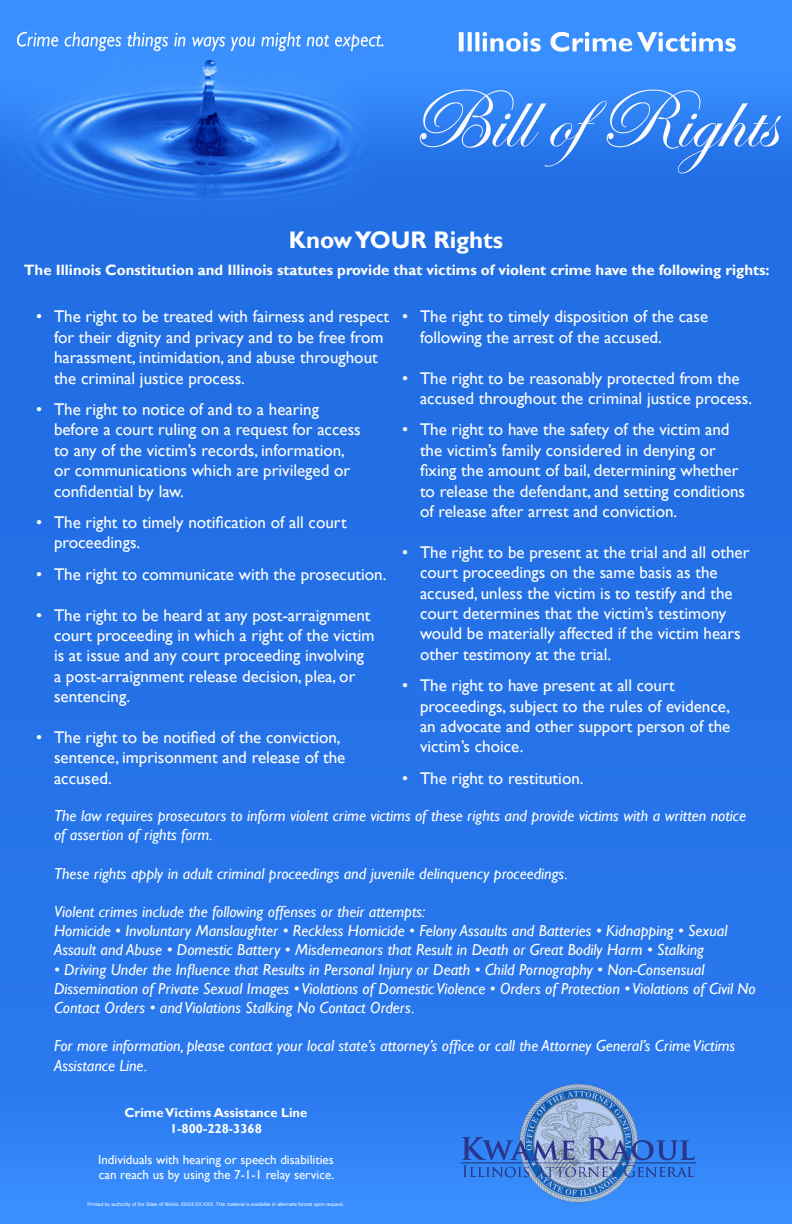
<style>
.page{position:relative;width:792px;height:1224px;background:#fff}
.page>*{position:absolute;margin:0;border:0;box-sizing:border-box;transform-origin:0 0}
.t1{font:700 24px "Gill Sans";color:#fff}
.t2{font:17px/20.4px "Gill Sans";color:#fff}
.t3{font:italic 16px/19.2px "Gill Sans";color:#fff}
.t4{font:700 15px "Gill Sans";color:#fff}
.t5{font:13px "Gill Sans";color:#fff}
.t6{font:700 13px "Gill Sans";color:#fff}
.t7{font:5px "Arial";color:#fff}
</style>
<div class="page">
<img style="left:0;top:0;width:792px;height:1224px">
<img style="left:460px;top:1080px;width:238px;height:126px">
<p class="t1" style="left:289px;top:226px;width:216px">Know YOUR Rights</p>
<p class="t4" style="left:24px;top:261px;width:747px">The Illinois Constitution and Illinois statutes provide that victims of violent crime have the following rights:</p>
<p class="t2" style="left:54px;top:307px;width:337px;text-indent:-18px">• The right to be treated with fairness and respect for their dignity and privacy and to be free from harassment, intimidation, and abuse throughout the criminal justice process.</p>
<p class="t2" style="left:54px;top:399px;width:308px;text-indent:-18px">• The right to notice of and to a hearing before a court ruling on a request for access to any of the victim’s records, information, or communications which are privileged or confidential by law.</p>
<p class="t2" style="left:54px;top:512px;width:294px;text-indent:-18px">• The right to timely notification of all court proceedings.</p>
<p class="t2" style="left:36px;top:564px;width:352px">• The right to communicate with the prosecution.</p>
<p class="t2" style="left:54px;top:605px;width:322px;text-indent:-18px">• The right to be heard at any post-arraignment court proceeding in which a right of the victim is at issue and any court proceeding involving a post-arraignment release decision, plea, or sentencing.</p>
<p class="t2" style="left:54px;top:727px;width:293px;text-indent:-18px">• The right to be notified of the conviction, sentence, imprisonment and release of the accused.</p>
<p class="t2" style="left:420px;top:307px;width:290px;text-indent:-18px">• The right to timely disposition of the case following the arrest of the accused.</p>
<p class="t2" style="left:420px;top:368px;width:334px;text-indent:-18px">• The right to be reasonably protected from the accused throughout the criminal justice process.</p>
<p class="t2" style="left:420px;top:420px;width:327px;text-indent:-18px">• The right to have the safety of the victim and the victim’s family considered in denying or fixing the amount of bail, determining whether to release the defendant, and setting conditions of release after arrest and conviction.</p>
<p class="t2" style="left:420px;top:542px;width:331px;text-indent:-18px">• The right to be present at the trial and all other court proceedings on the same basis as the accused, unless the victim is to testify and the court determines that the victim’s testimony would be materially affected if the victim hears other testimony at the trial.</p>
<p class="t2" style="left:420px;top:676px;width:312px;text-indent:-18px">• The right to have present at all court proceedings, subject to the rules of evidence, an advocate and other support person of the victim’s choice.</p>
<p class="t2" style="left:402px;top:768px;width:183px">• The right to restitution.</p>
<p class="t3" style="left:54px;top:806px;width:694px">The law requires prosecutors to inform violent crime victims of these rights and provide victims with a written notice of assertion of rights form.</p>
<p class="t3" style="left:54px;top:864px;width:515px">These rights apply in adult criminal proceedings and juvenile delinquency proceedings.</p>
<p class="t3" style="left:54px;top:902px;width:373px">Violent crimes include the following offenses or their attempts:</p>
<p class="t3" style="left:54px;top:922px;width:675px">Homicide • Involuntary Manslaughter • Reckless Homicide • Felony Assaults and Batteries • Kidnapping • Sexual<br>Assault and Abuse • Domestic Battery • Misdemeanors that Result in Death or Great Bodily Harm • Stalking</p>
<p class="t3" style="left:54px;top:960px;width:703px">• Driving Under the Influence that Results in Personal Injury or Death • Child Pornography • Non-Consensual<br>Dissemination of Private Sexual Images • Violations of Domestic Violence • Orders of Protection • Violations of Civil No<br>Contact Orders • and Violations Stalking No Contact Orders.</p>
<p class="t3" style="left:54px;top:1037px;width:683px">For more information, please contact your local state’s attorney’s office or call the Attorney General’s Crime Victims<br>Assistance Line.</p>
<p class="t6" style="left:125px;top:1105px;width:184px">Crime Victims Assistance Line</p>
<p class="t6" style="left:170px;top:1120px;width:93px">1-800-228-3368</p>
<p class="t5" style="left:98px;top:1152px;width:237px">Individuals with hearing or speech disabilities</p>
<p class="t5" style="left:99px;top:1167px;width:237px">can reach us by using the 7-1-1 relay service.</p>
<p class="t7" style="left:88px;top:1201px;width:258px">Printed by authority of the State of Illinois. 00/24.XX.XXX. This material is available in alternate format upon request.</p>
</div>
